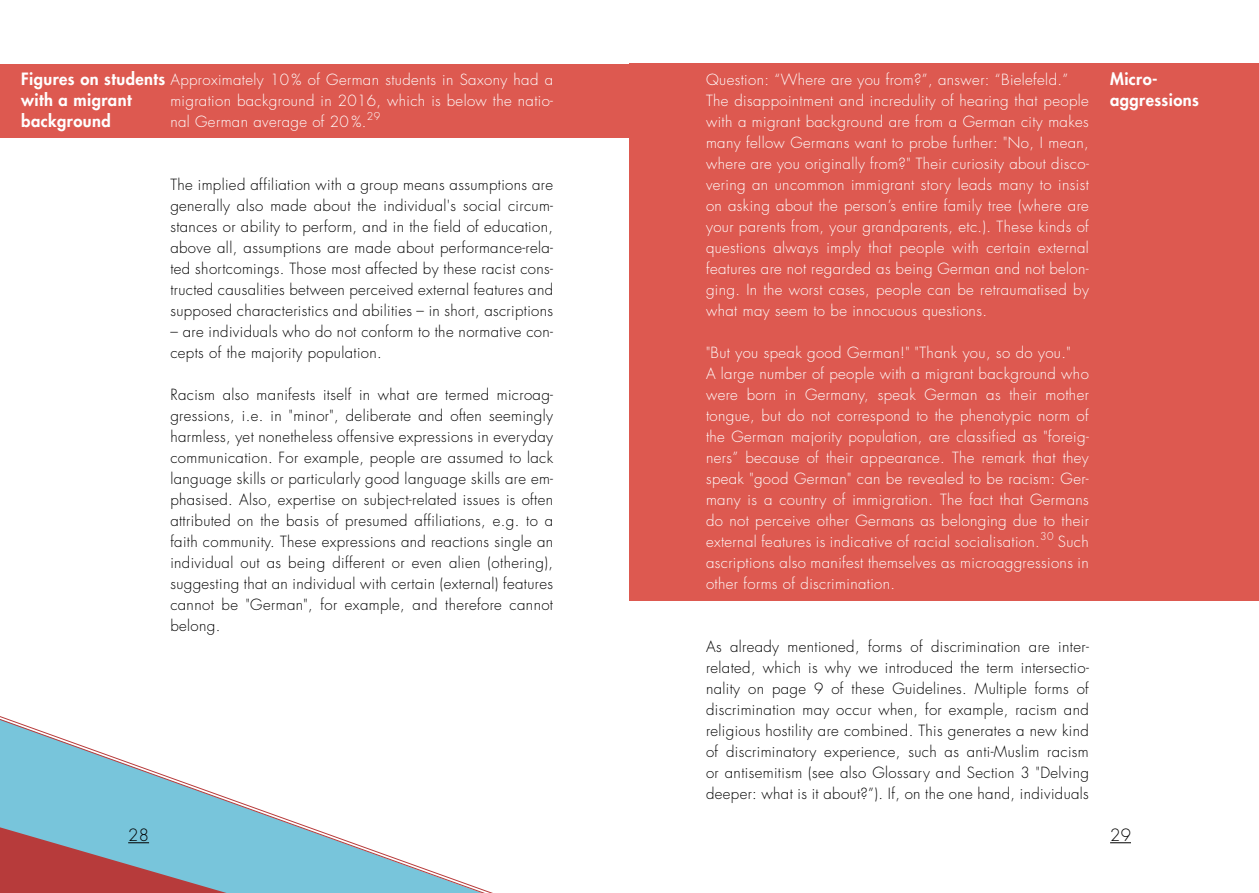
<style>
.page{position:relative;width:1259px;height:893px;background:#fff}
.page>*{position:absolute;margin:0;border:0;box-sizing:border-box;transform-origin:0 0}
.t1{font:800 16.5px/21px "Futura Std";letter-spacing:.025em;color:#fff}
.t2{font:300 16.5px "Futura Std";color:#000}
.t3{font:300 15px/21px "Futura Std";letter-spacing:.025em;color:#000;text-align:justify}
.t4{font:300 15px/21px "Futura Std";letter-spacing:.025em;color:#fff}
.t5{font:300 10.5px "Futura Std";color:#fff}
.s1{font-weight:800;font-size:16.5px}
</style>
<div class="page">
<svg style="left:1110px;top:842px;width:21px;height:1px"></svg>
<svg style="left:0;top:716px;width:493px;height:177px"></svg>
<div style="left:629px;top:64px;width:630px;height:537px;background:#dd5950"></div>
<div style="left:0;top:64px;width:629px;height:73px;background:#dd5950"></div>
<svg style="left:128px;top:842px;width:21px;height:1px"></svg>
<p class="t4" style="left:21px;top:70px;width:533px"><span class="s1">Figures on students</span> Approximately 10 % of German students in Saxony had a</p>
<p class="t1" style="left:21px;top:89px;width:112px">with a migrant background</p>
<p class="t4" style="left:170px;top:91px;width:384px">migration background in 2016, which is below the natio&shy;nal German average of 20 %.</p>
<p class="t5" style="left:367px;top:109px;width:15px">29</p>
<p class="t3" style="left:170px;top:175px;width:384px">The implied affiliation with a group means assumptions are generally also made about the individual's social circum&shy;stances or ability to perform, and in the field of education, above all, assumptions are made about performance-rela&shy;ted shortcomings. Those most affected by these racist cons&shy;tructed causalities between perceived external features and supposed characteristics and abilities – in short, ascriptions</p>
<p class="t3" style="left:170px;top:322px;width:384px">– are individuals who do not conform to the normative con&shy;cepts of the majority population.</p>
<p class="t3" style="left:170px;top:385px;width:384px">Racism also manifests itself in what are termed microag&shy;gressions, i.e. in "minor", deliberate and often seemingly harmless, yet nonetheless offensive expressions in everyday communication. For example, people are assumed to lack language skills or particularly good language skills are em&shy;phasised. Also, expertise on subject-related issues is often attributed on the basis of presumed affiliations, e.g. to a faith community. These expressions and reactions single an individual out as being different or even alien (othering), suggesting that an individual with certain (external) features cannot be "German", for example, and therefore cannot belong.</p>
<p class="t2" style="left:128px;top:825px;width:22px">28</p>
<p class="t4" style="left:706px;top:70px;width:384px">Question: “Where are you from?”, answer: “Bielefeld.” The disappointment and incredulity of hearing that people with a migrant background are from a German city makes many fellow Germans want to probe further: "No, I mean, where are you originally from?" Their curiosity about disco&shy;vering an uncommon immigrant story leads many to insist on asking about the person’s entire family tree (where are your parents from, your grandparents, etc.). These kinds of questions always imply that people with certain external features are not regarded as being German and not belon&shy;ging. In the worst cases, people can be retraumatised by what may seem to be innocuous questions.</p>
<p class="t4" style="left:706px;top:343px;width:384px">"But you speak good German!" "Thank you, so do you."<br>A large number of people with a migrant background who were born in Germany, speak German as their mother tongue, but do not correspond to the phenotypic norm of the German majority population, are classified as "foreig&shy;ners” because of their appearance. The remark that they speak "good German" can be revealed to be racism: Ger&shy;many is a country of immigration. The fact that Germans do not perceive other Germans as belonging due to their external features is indicative of racial socialisation.</p>
<p class="t5" style="left:1040px;top:529px;width:15px">30</p>
<p class="t4" style="left:706px;top:532px;width:384px;text-align:justify;text-indent:352px">Such ascriptions also manifest themselves as microaggressions in other forms of discrimination.</p>
<p class="t3" style="left:706px;top:637px;width:384px">As already mentioned, forms of discrimination are inter&shy;related, which is why we introduced the term intersectio&shy;nality on page 9 of these Guidelines. Multiple forms of discrimination may occur when, for example, racism and religious hostility are combined. This generates a new kind of discriminatory experience, such as anti-Muslim racism or antisemitism (see also Glossary and Section 3 "Delving deeper: what is it about?”). If, on the one hand, individuals</p>
<p class="t1" style="left:1110px;top:68px;width:90px">Micro&shy;aggressions</p>
<p class="t2" style="left:1110px;top:825px;width:22px">29</p>
</div>
